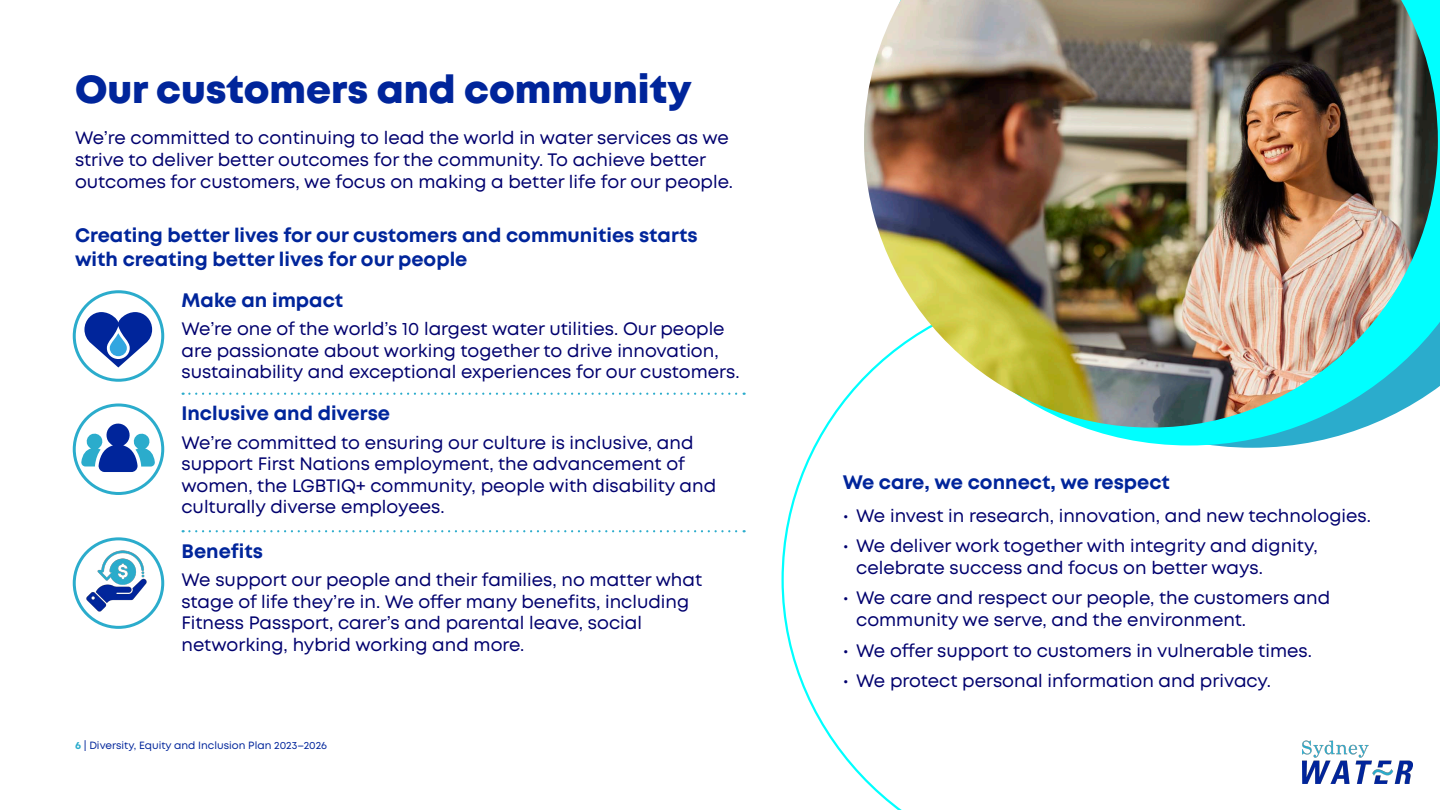
<style>
.page{position:relative;width:1440px;height:810px;background:#fff}
.page>*{position:absolute;margin:0;border:0;box-sizing:border-box;transform-origin:0 0}
.Page_heading{font:800 39px "Mont";color:#00259b}
.Page_subheading_2{font:700 19.5px/23.4px "Mont";color:#00259b}
.Body_copy{font:700 19.5px "Mont";color:#00259b}
.Body_copy-2{font:18px/21.6px "Mont";color:#00006e}
.t1{font:10.5px "Mont";color:#00259b}
.s1{font-weight:700;color:#2baccc}
</style>
<div class="page">
<svg style="left:781px;top:376px;width:632px;height:434px"></svg>
<svg style="left:873px;top:0;width:567px;height:446px"></svg>
<svg style="left:183px;top:393px;width:562px;height:2px"></svg>
<svg style="left:183px;top:530px;width:562px;height:2px"></svg>
<svg style="left:74px;top:405px;width:89px;height:89px"></svg>
<div style="left:73px;top:404px;width:91px;height:91px;border:3px solid #2baccc;border-radius:50%"></div>
<svg style="left:81px;top:422px;width:74px;height:50px"></svg>
<svg style="left:74px;top:539px;width:89px;height:88px"></svg>
<div style="left:73px;top:537px;width:91px;height:92px;border:3px solid #2baccc;border-radius:50%"></div>
<img style="left:82px;top:548px;width:70px;height:70px">
<div style="left:73px;top:290px;width:91px;height:92px;border:3px solid #2baccc;border-radius:50%"></div>
<svg style="left:84px;top:312px;width:68px;height:56px"></svg>
<img style="left:864px;top:0;width:574px;height:428px">
<h1 class="Page_heading" style="left:75px;top:64px;width:618px">Our customers and community</h1>
<p class="Body_copy-2" style="left:75px;top:127px;width:660px">We’re committed to continuing to lead the world in water services as we strive to deliver better outcomes for the community. To achieve better outcomes for customers, we focus on making a better life for our people.</p>
<p class="Page_subheading_2" style="left:75px;top:224px;width:624px">Creating better lives for our customers and communities starts with creating better lives for our people</p>
<p class="Body_copy" style="left:182px;top:287px;width:163px">Make an impact</p>
<p class="Body_copy-2" style="left:182px;top:318px;width:560px">We’re one of the world’s 10 largest water utilities. Our people are passionate about working together to drive innovation, sustainability and exceptional experiences for our customers.</p>
<p class="Body_copy" style="left:182px;top:401px;width:210px">Inclusive and diverse</p>
<p class="Body_copy-2" style="left:182px;top:432px;width:536px">We’re committed to ensuring our culture is inclusive, and support First Nations employment, the advancement of women, the LGBTIQ+ community, people with disability and culturally diverse employees.</p>
<p class="Body_copy" style="left:182px;top:538px;width:83px">Benefits</p>
<p class="Body_copy-2" style="left:182px;top:569px;width:522px">We support our people and their families, no matter what stage of life they’re in. We offer many benefits, including Fitness Passport, carer’s and parental leave, social networking, hybrid working and more.</p>
<p class="t1" style="left:75px;top:738px;width:254px"><span class="s1">6</span> | Diversity, Equity and Inclusion Plan 2023–2026</p>
<p class="Page_subheading_2" style="left:843px;top:470px;width:329px">We care, we connect, we respect</p>
<p class="Body_copy-2" style="left:843px;top:505px;width:530px">• We invest in research, innovation, and new technologies.</p>
<p class="Body_copy-2" style="left:856px;top:535px;width:463px;text-indent:-14px">• We deliver work together with integrity and dignity, celebrate success and focus on better ways.</p>
<p class="Body_copy-2" style="left:856px;top:587px;width:476px;text-indent:-14px">• We care and respect our people, the customers and community we serve, and the environment.</p>
<p class="Body_copy-2" style="left:843px;top:640px;width:471px">• We offer support to customers in vulnerable times.</p>
<p class="Body_copy-2" style="left:843px;top:670px;width:430px">• We protect personal information and privacy.</p>
</div>
